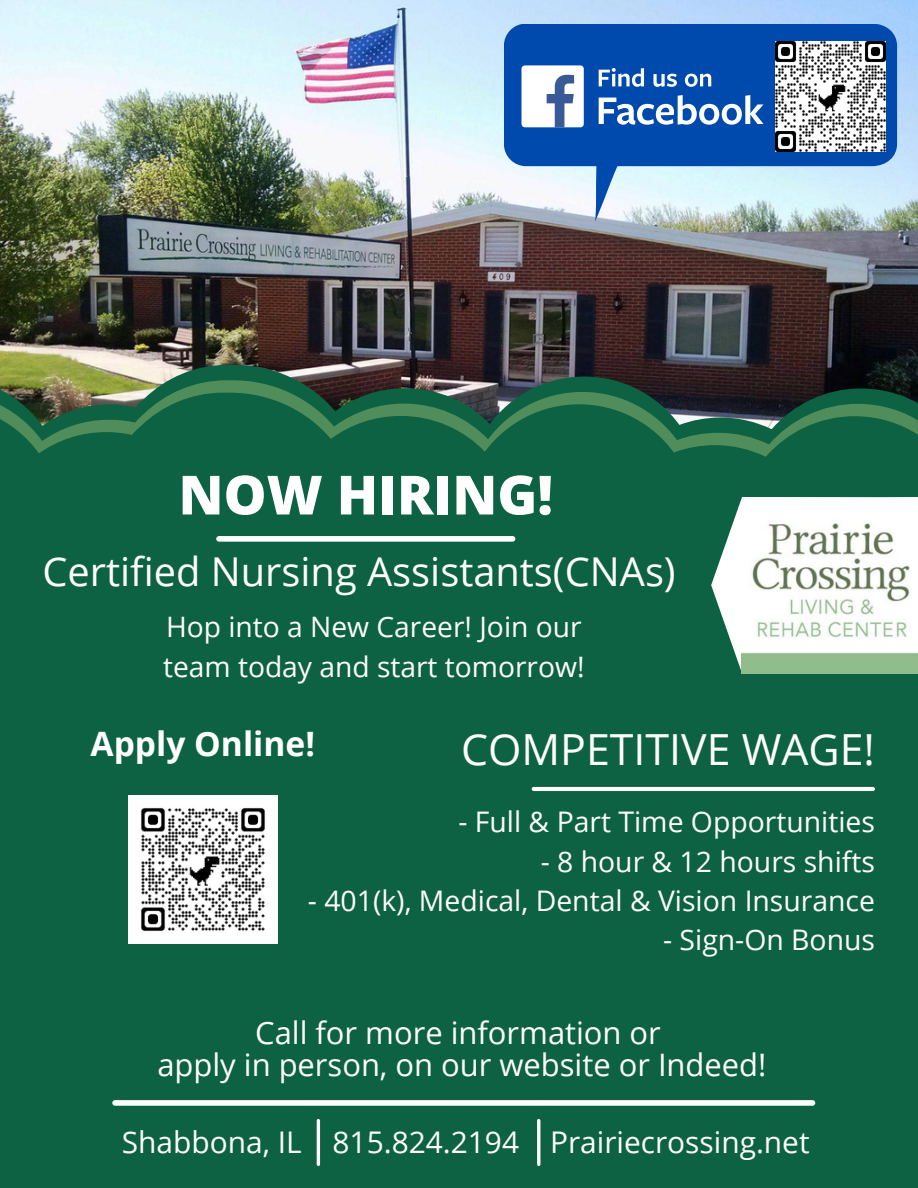
<style>
.page{position:relative;width:918px;height:1188px;background:#fff}
.page>*{position:absolute;margin:0;border:0;box-sizing:border-box;transform-origin:0 0}
.t1{font:800 54px "Open Sans";color:#fff}
.t2{font:42.9px "Open Sans";color:#fff}
.t3{font:39.75px "Open Sans";color:#fff}
.t4{font:700 33.6px "Open Sans";color:#fff}
.t5{font:30.9px "Open Sans";color:#fff}
.t6{font:29.85px "Open Sans";color:#fff}
.t7{font:28.35px "Open Sans";color:#fff}
.t8{font:28.2px/39.2px "Open Sans";color:#fff}
</style>
<div class="page">
<img style="left:0;top:0;width:918px;height:365px">
<svg style="left:0;top:365px;width:918px;height:15px;background:#505143"></svg>
<div style="left:0;top:393px;width:918px;height:795px;background:#0c6243"></div>
<div style="left:115px;top:1100px;width:698px;height:6px;background:#fff"></div>
<hr style="left:317px;top:1121px;width:3px;height:43px;background:#fff">
<hr style="left:537px;top:1121px;width:3px;height:43px;background:#fff">
<svg style="left:504px;top:24px;width:393px;height:198px;background:#5489c7"></svg>
<svg style="left:599px;top:68px;width:45px;height:19px"></svg>
<svg style="left:653px;top:74px;width:24px;height:13px"></svg>
<svg style="left:685px;top:74px;width:26px;height:13px"></svg>
<svg style="left:599px;top:95px;width:165px;height:30px"></svg>
<div style="left:521px;top:65px;width:63px;height:62px;background:#fff;border-radius:3px"></div>
<svg style="left:547px;top:75px;width:27px;height:52px"></svg>
<hr style="left:534px;top:787px;width:339px;height:4px;background:#fff">
<div style="left:219px;top:536px;width:294px;height:6px;background:#fff"></div>
<svg style="left:711px;top:497px;width:207px;height:176px"></svg>
<img style="left:742px;top:510px;width:176px;height:163px">
<img style="left:775px;top:41px;width:110px;height:111px">
<img style="left:129px;top:795px;width:148px;height:149px">
<p class="t1" style="left:179px;top:457px;width:376px">NOW HIRING!</p>
<p class="t3" style="left:43px;top:543px;width:635px">Certified Nursing Assistants(CNAs)</p>
<p class="t8" style="left:163px;top:607px;width:423px">Hop into a New Career! Join our team today and start tomorrow!</p>
<p class="t4" style="left:91px;top:720px;width:226px">Apply Online!</p>
<p class="t2" style="left:461px;top:719px;width:415px">COMPETITIVE WAGE!</p>
<p class="t7" style="left:458px;top:802px;width:418px">- Full &amp; Part Time Opportunities</p>
<p class="t7" style="left:541px;top:841px;width:336px">- 8 hour &amp; 12 hours shifts</p>
<p class="t7" style="left:308px;top:880px;width:569px">- 401(k), Medical, Dental &amp; Vision Insurance</p>
<p class="t7" style="left:663px;top:920px;width:213px">- Sign-On Bonus</p>
<p class="t5" style="left:255px;top:1011px;width:407px">Call for more information or</p>
<p class="t5" style="left:157px;top:1043px;width:610px">apply in person, on our website or Indeed!</p>
<p class="t6" style="left:122px;top:1121px;width:689px">Shabbona, IL 815.824.2194 Prairiecrossing.net</p>
</div>
